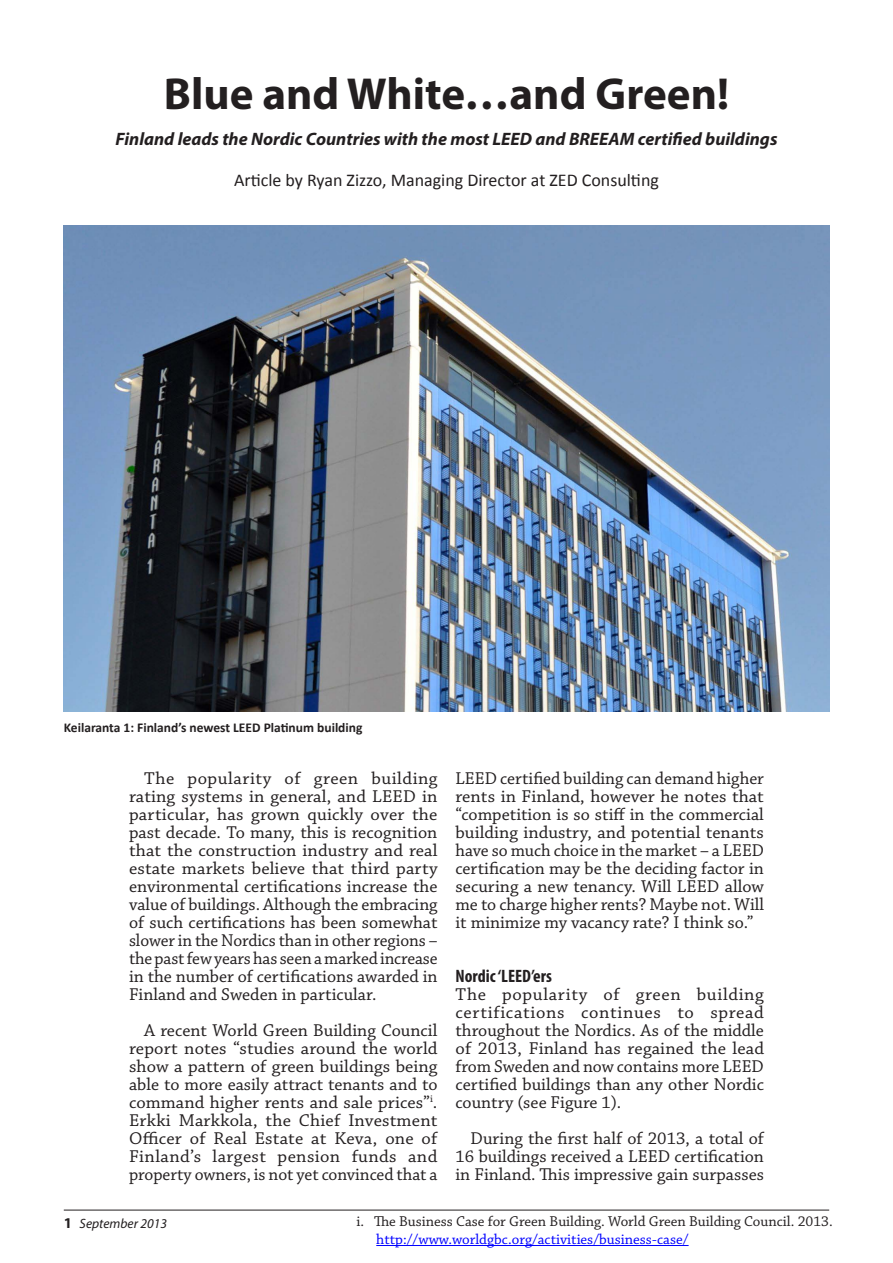
<style>
.page{position:relative;width:893px;height:1263px;background:#fff}
.page>*{position:absolute;margin:0;border:0;box-sizing:border-box;transform-origin:0 0}
.Subhead{font:700 45px "Myriad Pro";color:#231f20}
.Body{font:18px/18px "Chaparral Pro";color:#231f20;text-align:justify}
.Body_-_No_Indent{font:18px/18px "Chaparral Pro";color:#231f20;text-align:justify}
.Subhead-2{font:italic 700 18px "Myriad Pro";color:#231f20}
.t1{font:18px "Calibri";color:#231f20}
.Subhead-3{font:700 condensed 18px "Myriad Pro";color:#231f20}
.t2{font:15px "Chaparral Pro";color:#231f20}
.t3{font:15px "Chaparral Pro";color:#00f}
.t4{font:700 13.5px "Calibri";color:#231f20}
.t5{font:italic 13.5px "Myriad Pro";color:#231f20}
.s1{font-weight:700;font-style:normal;font-size:15px}
</style>
<div class="page">
<hr style="left:376px;top:1245px;width:313px;height:1px;background:#00f">
<hr style="left:64px;top:1210px;width:765px;height:1px;background:#231f20">
<img style="left:64px;top:226px;width:765px;height:486px">
<p class="Subhead" style="left:164px;top:64px;width:567px">Blue and White…and Green!</p>
<p class="Subhead-2" style="left:115px;top:127px;width:663px">Finland leads the Nordic Countries with the most LEED and BREEAM certified buildings</p>
<p class="t1" style="left:234px;top:169px;width:426px">Article by Ryan Zizzo, Managing Director at ZED Consulting</p>
<p class="t4" style="left:64px;top:719px;width:300px">Keilaranta 1: Finland’s newest LEED Platinum building</p>
<p class="Body" style="left:129px;top:770px;width:310px;text-indent:15px">The popularity of green building rating systems in general, and LEED in particular, has grown quickly over the past decade. To many, this is recognition that the construction industry and real estate markets believe that third party environmental certifications increase the value of buildings. Although the embracing of such certifications has been somewhat slower in the Nordics than in other regions – the past few years has seen a marked increase in the number of certifications awarded in Finland and Sweden in particular.</p>
<p class="Body" style="left:129px;top:1022px;width:310px;text-indent:15px">A recent World Green Building Council report notes “studies around the world show a pattern of green buildings being able to more easily attract tenants and to command higher rents and sale prices”<sup>i</sup>.<br>Erkki Markkola, the Chief Investment Officer of Real Estate at Keva, one of Finland’s largest pension funds and property owners, is not yet convinced that a</p>
<p class="Body" style="left:455px;top:770px;width:310px">LEED certified building can demand higher rents in Finland, however he notes that “competition is so stiff in the commercial building industry, and potential tenants have so much choice in the market – a LEED certification may be the deciding factor in securing a new tenancy. Will LEED allow me to charge higher rents? Maybe not. Will it minimize my vacancy rate? I think so.”</p>
<p class="Subhead-3" style="left:455px;top:965px;width:98px">Nordic ‘LEED’ers</p>
<p class="Body_-_No_Indent" style="left:455px;top:986px;width:310px">The popularity of green building certifications continues to spread throughout the Nordics. As of the middle of 2013, Finland has regained the lead from Sweden and now contains more LEED certified buildings than any other Nordic country (see Figure 1).</p>
<p class="Body" style="left:455px;top:1130px;width:310px;text-indent:15px">During the first half of 2013, a total of 16 buildings received a LEED certification in Finland. This impressive gain surpasses</p>
<p class="t2" style="left:356px;top:1213px;width:478px">i. The Business Case for Green Building. World Green Building Council. 2013.</p>
<p class="t3" style="left:376px;top:1231px;width:314px">http://www.worldgbc.org/activities/business-case/</p>
<p class="t5" style="left:64px;top:1215px;width:105px"><span class="s1">1</span> September 2013</p>
</div>
